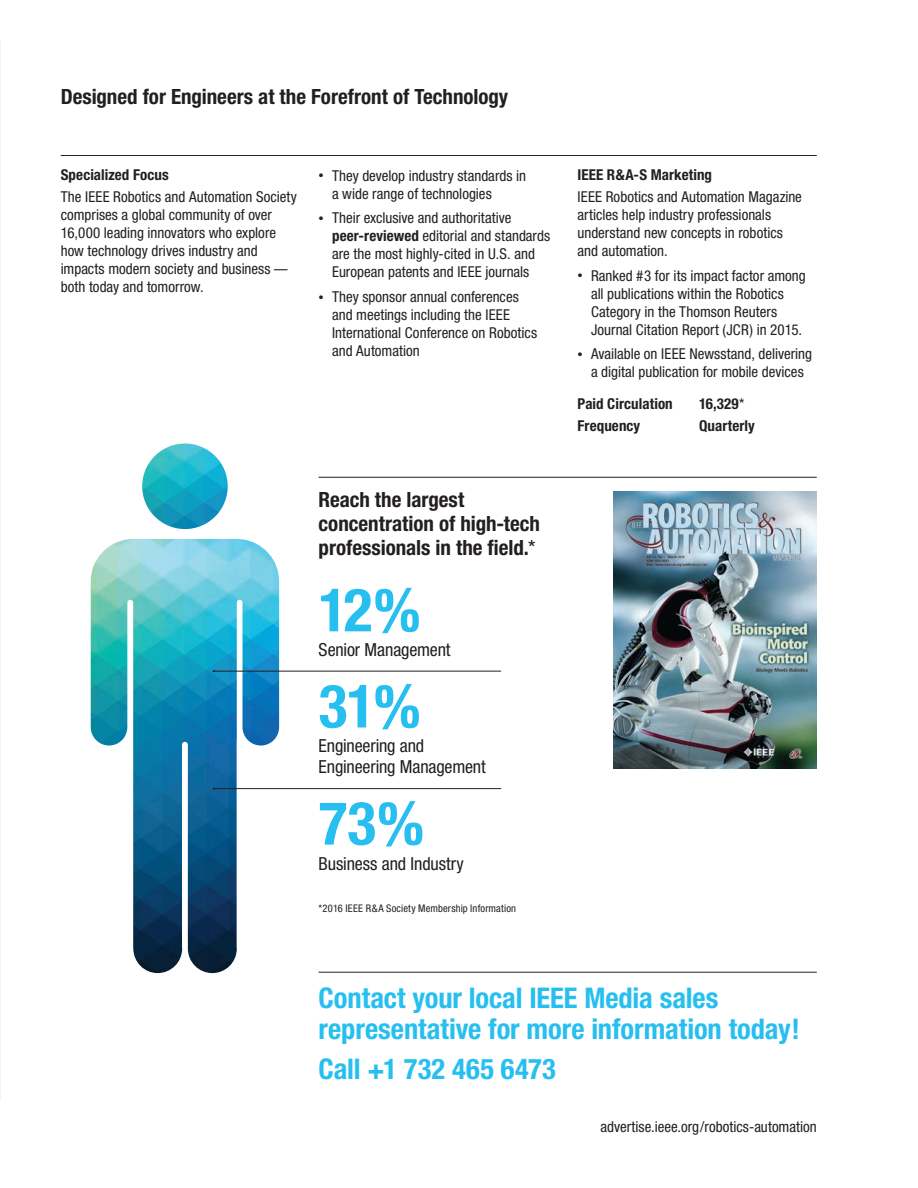
<style>
.page{position:relative;width:918px;height:1188px;background:#fff}
.page>*{position:absolute;margin:0;border:0;box-sizing:border-box;transform-origin:0 0}
.t1{font:700 condensed 60px "Helvetica Neue";color:#26bff0}
.t2{font:700 condensed 28.5px/31.5px "Helvetica Neue";letter-spacing:-.005em;color:#26bff0}
.t3{font:700 condensed 21px/24px "Helvetica Neue";color:#231f20}
.t4{font:condensed 18px/21px "Helvetica Neue";letter-spacing:-.01em;color:#231f20}
.t5{font:condensed 15px/18px "Helvetica Neue";color:#231f20}
.t6{font:700 condensed 15px "Helvetica Neue";letter-spacing:.005em;color:#231f20}
.t7{font:condensed 10.5px "Helvetica Neue";letter-spacing:.015em;color:#231f20}
.s1{font-size:10.5px}
.s2{font-weight:700}
.s3{font-weight:400}
</style>
<div class="page">
<img style="left:91px;top:539px;width:188px;height:434px">
<img style="left:142px;top:444px;width:86px;height:85px;border-radius:43px">
<hr style="left:319px;top:477px;width:498px;height:1px;background:#231f20">
<hr style="left:214px;top:788px;width:287px;height:1px;background:#231f20">
<hr style="left:214px;top:671px;width:287px;height:1px;background:#231f20">
<hr style="left:319px;top:972px;width:498px;height:1px;background:#231f20">
<hr style="left:61px;top:155px;width:756px;height:1px;background:#231f20">
<img style="left:613px;top:491px;width:204px;height:277px">
<p class="t3" style="left:61px;top:84px;width:449px">Designed for Engineers at the Forefront of Technology</p>
<p class="t6" style="left:61px;top:166px;width:110px">Specialized Focus</p>
<p class="t5" style="left:61px;top:188px;width:238px">The IEEE Robotics and Automation Society comprises a global community of over 16,000 leading innovators who explore how technology drives industry and impacts modern society and business — both today and tomorrow.</p>
<p class="t5" style="left:332px;top:166px;width:196px;text-indent:-13px"><span class="s1">•</span> They develop industry standards in a wide range of technologies</p>
<p class="t5" style="left:332px;top:209px;width:220px;text-indent:-14px"><span class="s1">•</span> Their exclusive and authoritative <span class="s2">peer-reviewed</span> editorial and standards are the most highly-cited in U.S. and European patents and IEEE journals</p>
<p class="t5" style="left:332px;top:288px;width:207px;text-indent:-14px"><span class="s1">•</span> They sponsor annual conferences and meetings including the IEEE<br>International Conference on Robotics and Automation</p>
<p class="t3" style="left:319px;top:487px;width:223px">Reach the largest concentration of high-tech professionals in the field.<span class="s3">*</span></p>
<p class="t1" style="left:319px;top:574px;width:103px">12%</p>
<p class="t4" style="left:319px;top:639px;width:134px">Senior Management</p>
<p class="t1" style="left:319px;top:670px;width:103px">31%</p>
<p class="t4" style="left:319px;top:735px;width:169px">Engineering and<br>Engineering Management</p>
<p class="t1" style="left:319px;top:787px;width:107px">73%</p>
<p class="t4" style="left:319px;top:853px;width:147px">Business and Industry</p>
<p class="t7" style="left:319px;top:902px;width:199px">*2016 IEEE R&amp;A Society Membership Information</p>
<p class="t6" style="left:578px;top:166px;width:136px">IEEE R&amp;A-S Marketing</p>
<p class="t5" style="left:578px;top:188px;width:226px">IEEE Robotics and Automation Magazine articles help industry professionals understand new concepts in robotics and automation.</p>
<p class="t5" style="left:591px;top:266px;width:216px;text-indent:-14px"><span class="s1">•</span> Ranked #3 for its impact factor among all publications within the Robotics Category in the Thomson Reuters Journal Citation Report (JCR) in 2015.</p>
<p class="t5" style="left:578px;top:345px;width:236px;text-align:center"><span class="s1">•</span> Available on IEEE Newsstand, delivering a digital publication for mobile devices</p>
<p class="t6" style="left:578px;top:395px;width:97px">Paid Circulation</p>
<p class="t6" style="left:699px;top:395px;width:47px">16,329<span class="s3">*</span></p>
<p class="t6" style="left:578px;top:416px;width:64px">Frequency</p>
<p class="t6" style="left:699px;top:416px;width:57px">Quarterly</p>
<p class="t2" style="left:319px;top:981px;width:483px">Contact your local IEEE Media sales representative for more information today!</p>
<p class="t2" style="left:319px;top:1053px;width:239px">Call +1 732 465 6473</p>
<p class="t5" style="left:600px;top:1118px;width:218px">advertise.ieee.org/robotics-automation</p>
</div>
